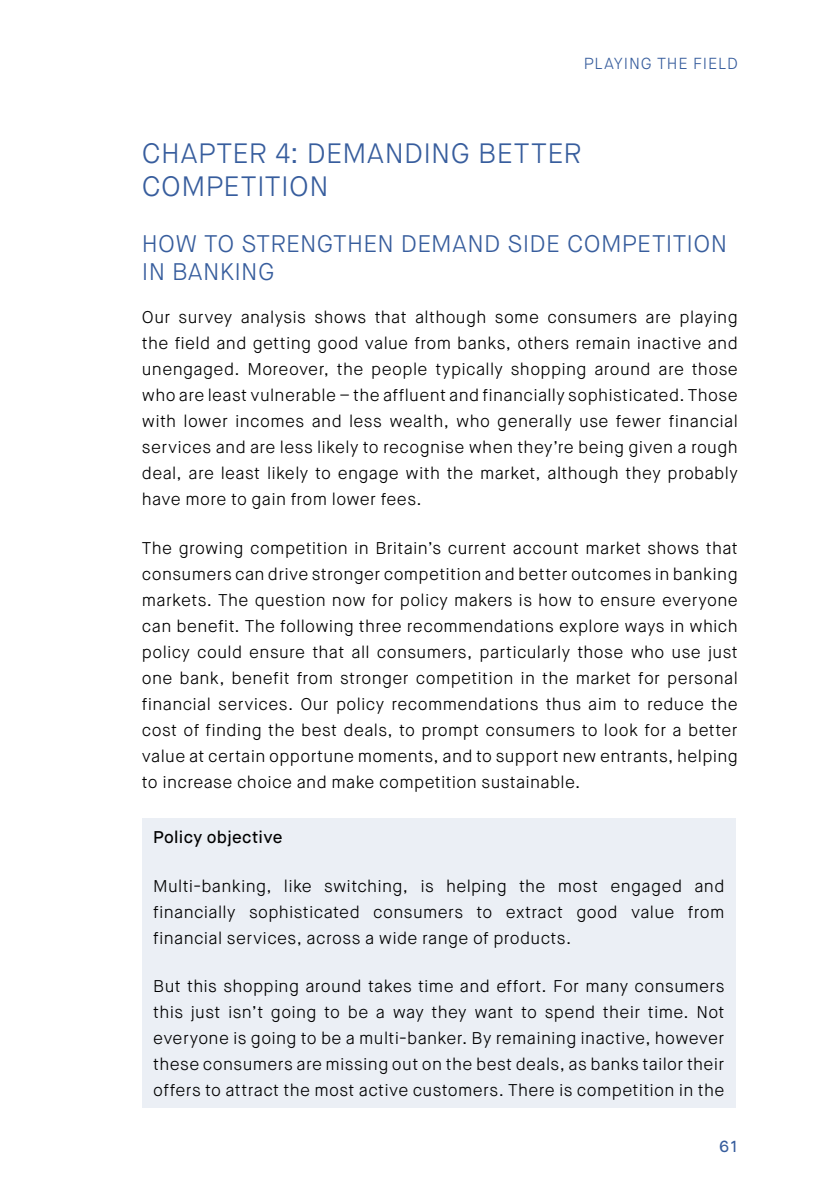
<style>
.page{position:relative;width:840px;height:1191px;background:#fff}
.page>*{position:absolute;margin:0;border:0;box-sizing:border-box;transform-origin:0 0}
.t1{font:300 28px/32px "Maison Neue";letter-spacing:.015em;color:#375d9d}
.t2{font:300 24px/28px "Maison Neue";letter-spacing:.015em;color:#375d9d}
.t3{font:300 17px/26px "Maison Neue";letter-spacing:.02em;color:#000;text-align:justify}
.t4{font:500 17px "Maison Neue";letter-spacing:.02em;color:#000}
.t5{font:300 16px "Maison Neue";letter-spacing:.05em;color:#375d9d}
.t6{font:500 16px "Maison Neue";color:#375d9d}
</style>
<div class="page">
<div style="left:142px;top:818px;width:593px;height:289px;background:#ebeff5"></div>
<p class="t5" style="left:583px;top:53px;width:155px">PLAYING THE FIELD</p>
<h1 class="t1" style="left:142px;top:138px;width:441px">CHAPTER 4: DEMANDING BETTER<br>COMPETITION</h1>
<h2 class="t2" style="left:142px;top:230px;width:586px">HOW TO STRENGTHEN DEMAND SIDE COMPETITION<br>IN BANKING</h2>
<p class="t3" style="left:142px;top:304px;width:597px">Our survey analysis shows that although some consumers are playing the field and getting good value from banks, others remain inactive and unengaged. Moreover, the people typically shopping around are those who are least vulnerable – the affluent and financially sophisticated. Those with lower incomes and less wealth, who generally use fewer financial services and are less likely to recognise when they’re being given a rough deal, are least likely to engage with the market, although they probably have more to gain from lower fees.</p>
<p class="t3" style="left:142px;top:535px;width:597px">The growing competition in Britain’s current account market shows that consumers can drive stronger competition and better outcomes in banking markets. The question now for policy makers is how to ensure everyone can benefit. The following three recommendations explore ways in which policy could ensure that all consumers, particularly those who use just one bank, benefit from stronger competition in the market for personal financial services. Our policy recommendations thus aim to reduce the cost of finding the best deals, to prompt consumers to look for a better value at certain opportune moments, and to support new entrants, helping to increase choice and make competition sustainable.</p>
<p class="t4" style="left:153px;top:826px;width:131px">Policy objective</p>
<p class="t3" style="left:153px;top:873px;width:572px">Multi-banking, like switching, is helping the most engaged and financially sophisticated consumers to extract good value from financial services, across a wide range of products.</p>
<p class="t3" style="left:153px;top:973px;width:572px">But this shopping around takes time and effort. For many consumers this just isn’t going to be a way they want to spend their time. Not everyone is going to be a multi-banker. By remaining inactive, however these consumers are missing out on the best deals, as banks tailor their offers to attract the most active customers. There is competition in the</p>
<p class="t6" style="left:718px;top:1136px;width:20px">61</p>
</div>
